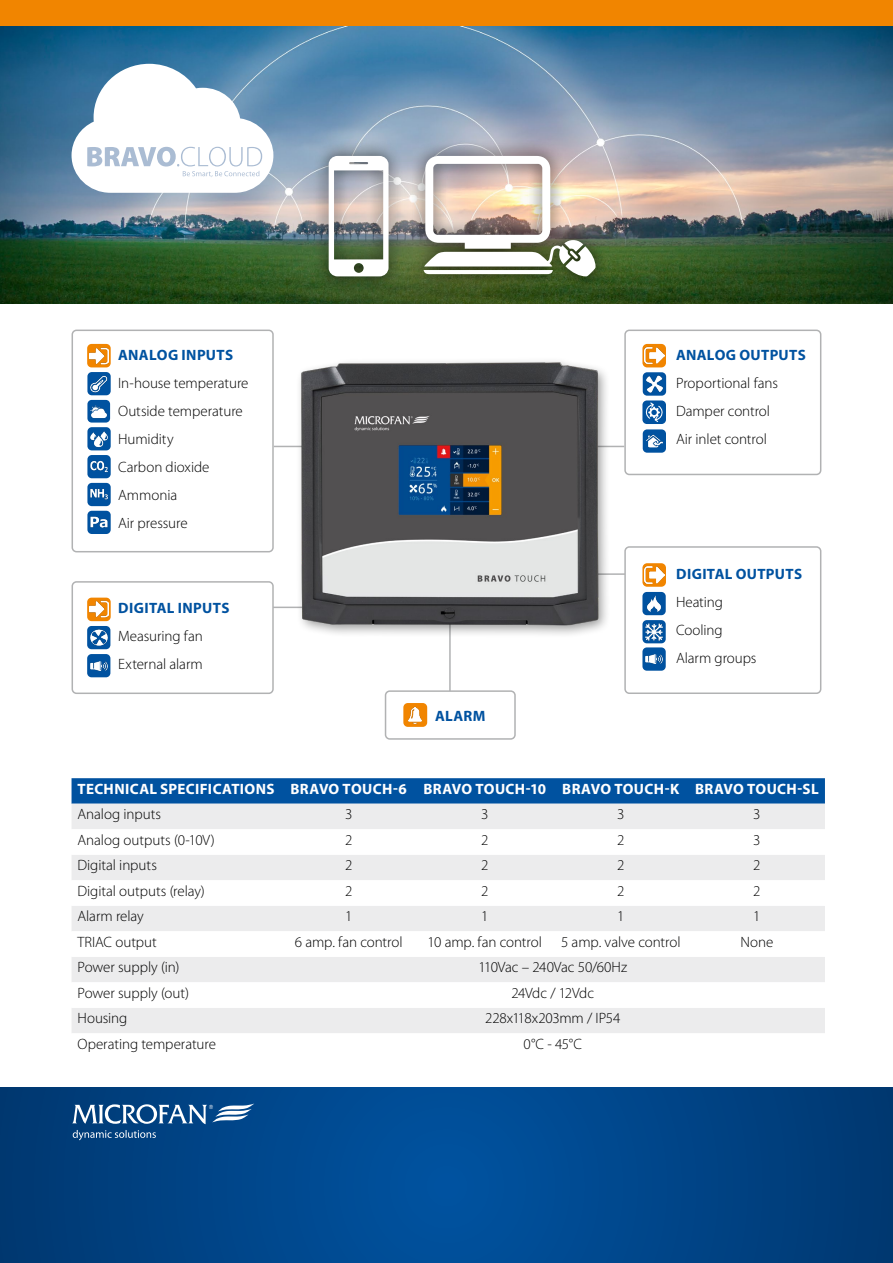
<style>
.page{position:relative;width:893px;height:1263px;background:#fff}
.page>*{position:absolute;margin:0;border:0;box-sizing:border-box;transform-origin:0 0}
.picto_body{font:300 15px "Myriad Pro";letter-spacing:-.005em;color:#000}
.tabel_body{font:300 15px "Myriad Pro";letter-spacing:-.005em;color:#000}
.picto_header{font:700 15px "Myriad Pro";letter-spacing:.025em;color:#fff}
.picto_header-2{font:700 15px "Myriad Pro";letter-spacing:.02em;color:#0052a0}
.tabel_body-2{font:300 15px "Myriad Pro";letter-spacing:-.025em;color:#000}
</style>
<div class="page">
<img style="left:0;top:26px;width:893px;height:278px">
<div style="left:313px;top:140px;width:297px;height:152px;background:#000;opacity:.66"></div>
<img style="left:424px;top:156px;width:171px;height:120px">
<svg style="left:329px;top:156px;width:60px;height:120px"></svg>
<svg style="left:72px;top:64px;width:201px;height:129px"></svg>
<hr style="left:449px;top:488px;width:2px;height:219px;background:#b1b2b3">
<svg style="left:251px;top:445px;width:43px;height:163px"></svg>
<svg style="left:611px;top:445px;width:44px;height:130px"></svg>
<div style="left:0;top:0;width:893px;height:26px;background:#f18500"></div>
<svg style="left:0;top:1087px;width:893px;height:176px;background:#004588"></svg>
<svg style="left:72px;top:778px;width:753px;height:26px;background:#0656a2"></svg>
<div style="left:72px;top:804px;width:753px;height:25px;background:#ececed"></div>
<svg style="left:72px;top:855px;width:753px;height:178px;fill:#ececed"></svg>
<div style="left:72px;top:330px;width:201px;height:222px;background:#fff;border-radius:4px"></div>
<div style="left:72px;top:330px;width:202px;height:222px;border:2px solid #b1b2b3;border-radius:4px"></div>
<div style="left:625px;top:330px;width:196px;height:144px;background:#fff;border-radius:4px"></div>
<div style="left:624px;top:330px;width:197px;height:145px;border:2px solid #b1b2b3;border-radius:4px"></div>
<svg style="left:87px;top:344px;width:24px;height:23px"></svg>
<img style="left:89px;top:346px;width:19px;height:19px">
<div style="left:87px;top:483px;width:24px;height:23px;background:#0052a0;border-radius:4px"></div>
<img style="left:90px;top:488px;width:18px;height:12px">
<div style="left:87px;top:455px;width:24px;height:23px;background:#0052a0;border-radius:4px"></div>
<img style="left:90px;top:460px;width:18px;height:13px">
<div style="left:87px;top:511px;width:24px;height:23px;background:#0052a0;border-radius:4px"></div>
<img style="left:90px;top:516px;width:18px;height:12px">
<div style="left:72px;top:582px;width:201px;height:111px;background:#fff;border-radius:4px"></div>
<div style="left:72px;top:581px;width:202px;height:113px;border:2px solid #b1b2b3;border-radius:4px"></div>
<svg style="left:87px;top:598px;width:24px;height:23px"></svg>
<img style="left:89px;top:600px;width:19px;height:19px">
<div style="left:87px;top:626px;width:23px;height:23px;background:#0052a0;border-radius:4px"></div>
<img style="left:90px;top:629px;width:18px;height:17px">
<div style="left:87px;top:654px;width:23px;height:23px;background:#0052a0;border-radius:4px"></div>
<img style="left:90px;top:661px;width:18px;height:10px">
<div style="left:87px;top:427px;width:24px;height:23px;background:#0052a0;border-radius:4px"></div>
<img style="left:90px;top:431px;width:18px;height:17px">
<div style="left:87px;top:372px;width:24px;height:23px;background:#0052a0;border-radius:4px"></div>
<img style="left:90px;top:375px;width:18px;height:18px">
<div style="left:87px;top:400px;width:23px;height:23px;background:#0052a0;border-radius:4px"></div>
<img style="left:90px;top:405px;width:17px;height:14px">
<div style="left:643px;top:429px;width:23px;height:24px;background:#0052a0;border-radius:4px"></div>
<img style="left:646px;top:434px;width:17px;height:14px">
<div style="left:643px;top:372px;width:23px;height:24px;background:#0052a0;border-radius:4px"></div>
<img style="left:646px;top:375px;width:17px;height:18px">
<div style="left:642px;top:344px;width:24px;height:23px;background:#f18500;border-radius:5px"></div>
<img style="left:644px;top:346px;width:20px;height:19px">
<div style="left:625px;top:547px;width:196px;height:146px;background:#fff;border-radius:4px"></div>
<div style="left:624px;top:546px;width:197px;height:148px;border:2px solid #b1b2b3;border-radius:4px"></div>
<div style="left:642px;top:620px;width:24px;height:23px;background:#0052a0;border-radius:4px"></div>
<img style="left:645px;top:623px;width:18px;height:18px">
<div style="left:642px;top:592px;width:24px;height:23px;background:#0052a0;border-radius:4px"></div>
<img style="left:647px;top:595px;width:15px;height:17px">
<div style="left:642px;top:647px;width:24px;height:24px;background:#0052a0;border-radius:4px"></div>
<img style="left:645px;top:654px;width:18px;height:10px">
<div style="left:642px;top:563px;width:24px;height:24px;background:#f18500;border-radius:5px"></div>
<img style="left:644px;top:566px;width:20px;height:19px">
<div style="left:385px;top:691px;width:130px;height:48px;background:#fff;border-radius:4px"></div>
<div style="left:385px;top:690px;width:131px;height:50px;border:2px solid #b1b2b3;border-radius:4px"></div>
<div style="left:403px;top:703px;width:24px;height:24px;background:#f18500;border-radius:4px"></div>
<img style="left:408px;top:706px;width:14px;height:18px">
<div style="left:642px;top:400px;width:24px;height:24px;background:#0052a0;border-radius:4px"></div>
<svg style="left:645px;top:402px;width:18px;height:20px"></svg>
<svg style="left:73px;top:1130px;width:83px;height:10px"></svg>
<svg style="left:72px;top:1103px;width:182px;height:21px"></svg>
<div style="left:295px;top:357px;width:316px;height:281px;background:#000;opacity:.4"></div>
<img style="left:294px;top:357px;width:313px;height:275px">
<div style="left:76px;top:1156px;width:77px;height:77px;background:#003f7d"></div>
<p class="picto_header-2" style="left:118px;top:345px;width:117px">ANALOG INPUTS</p>
<p class="picto_body" style="left:118px;top:375px;width:132px">In-house temperature</p>
<p class="picto_body" style="left:118px;top:403px;width:126px">Outside temperature</p>
<p class="picto_body" style="left:118px;top:431px;width:57px">Humidity</p>
<p class="picto_body" style="left:118px;top:459px;width:93px">Carbon dioxide</p>
<p class="picto_body" style="left:118px;top:487px;width:60px">Ammonia</p>
<p class="picto_body" style="left:118px;top:515px;width:71px">Air pressure</p>
<p class="picto_header-2" style="left:118px;top:598px;width:113px">DIGITAL INPUTS</p>
<p class="picto_body" style="left:118px;top:628px;width:86px">Measuring fan</p>
<p class="picto_body" style="left:118px;top:656px;width:86px">External alarm</p>
<p class="picto_header-2" style="left:435px;top:706px;width:52px">ALARM</p>
<p class="picto_header-2" style="left:676px;top:345px;width:131px">ANALOG OUTPUTS</p>
<p class="picto_body" style="left:676px;top:375px;width:103px">Proportional fans</p>
<p class="picto_body" style="left:676px;top:403px;width:96px">Damper control</p>
<p class="picto_body" style="left:676px;top:431px;width:92px">Air inlet control</p>
<p class="picto_header-2" style="left:676px;top:564px;width:128px">DIGITAL OUTPUTS</p>
<p class="picto_body" style="left:676px;top:594px;width:49px">Heating</p>
<p class="picto_body" style="left:676px;top:622px;width:48px">Cooling</p>
<p class="picto_body" style="left:676px;top:650px;width:82px">Alarm groups</p>
<p class="picto_header" style="left:78px;top:779px;width:199px">TECHNICAL SPECIFICATIONS</p>
<p class="picto_header" style="left:290px;top:779px;width:118px">BRAVO TOUCH-6</p>
<p class="picto_header" style="left:423px;top:779px;width:124px">BRAVO TOUCH-10</p>
<p class="picto_header" style="left:562px;top:779px;width:119px">BRAVO TOUCH-K</p>
<p class="picto_header" style="left:695px;top:779px;width:125px">BRAVO TOUCH-SL</p>
<p class="picto_body" style="left:78px;top:806px;width:85px">Analog inputs</p>
<p class="tabel_body" style="left:345px;top:806px;width:9px">3</p>
<p class="tabel_body" style="left:481px;top:806px;width:9px">3</p>
<p class="tabel_body" style="left:617px;top:806px;width:9px">3</p>
<p class="tabel_body" style="left:753px;top:806px;width:9px">3</p>
<p class="picto_body" style="left:78px;top:831px;width:139px">Analog outputs (0-10V)</p>
<p class="tabel_body" style="left:345px;top:831px;width:9px">2</p>
<p class="tabel_body" style="left:481px;top:831px;width:9px">2</p>
<p class="tabel_body" style="left:617px;top:831px;width:9px">2</p>
<p class="tabel_body" style="left:753px;top:831px;width:9px">3</p>
<p class="picto_body" style="left:78px;top:857px;width:81px">Digital inputs</p>
<p class="tabel_body" style="left:345px;top:857px;width:9px">2</p>
<p class="tabel_body" style="left:481px;top:857px;width:9px">2</p>
<p class="tabel_body" style="left:617px;top:857px;width:9px">2</p>
<p class="tabel_body" style="left:753px;top:857px;width:9px">2</p>
<p class="picto_body" style="left:78px;top:882px;width:129px">Digital outputs (relay)</p>
<p class="tabel_body" style="left:345px;top:882px;width:9px">2</p>
<p class="tabel_body" style="left:481px;top:882px;width:9px">2</p>
<p class="tabel_body" style="left:617px;top:882px;width:9px">2</p>
<p class="tabel_body" style="left:753px;top:882px;width:9px">2</p>
<p class="picto_body" style="left:78px;top:908px;width:68px">Alarm relay</p>
<p class="tabel_body" style="left:345px;top:908px;width:9px">1</p>
<p class="tabel_body" style="left:481px;top:908px;width:9px">1</p>
<p class="tabel_body" style="left:617px;top:908px;width:9px">1</p>
<p class="tabel_body" style="left:753px;top:908px;width:9px">1</p>
<p class="picto_body" style="left:78px;top:933px;width:81px">TRIAC output</p>
<p class="tabel_body" style="left:295px;top:933px;width:109px">6 amp. fan control</p>
<p class="tabel_body" style="left:428px;top:933px;width:116px">10 amp. fan control</p>
<p class="tabel_body" style="left:561px;top:933px;width:121px">5 amp. valve control</p>
<p class="tabel_body" style="left:740px;top:933px;width:34px">None</p>
<p class="picto_body" style="left:78px;top:959px;width:103px">Power supply (in)</p>
<p class="tabel_body" style="left:479px;top:959px;width:150px">110Vac – 240Vac 50/60Hz</p>
<p class="picto_body" style="left:78px;top:984px;width:113px">Power supply (out)</p>
<p class="tabel_body-2" style="left:511px;top:984px;width:84px">24Vdc / 12Vdc</p>
<p class="picto_body" style="left:78px;top:1010px;width:51px">Housing</p>
<p class="tabel_body" style="left:485px;top:1010px;width:137px">228x118x203mm / IP54</p>
<p class="picto_body" style="left:78px;top:1035px;width:140px">Operating temperature</p>
<p class="tabel_body" style="left:524px;top:1035px;width:60px">0°C - 45°C</p>
</div>
